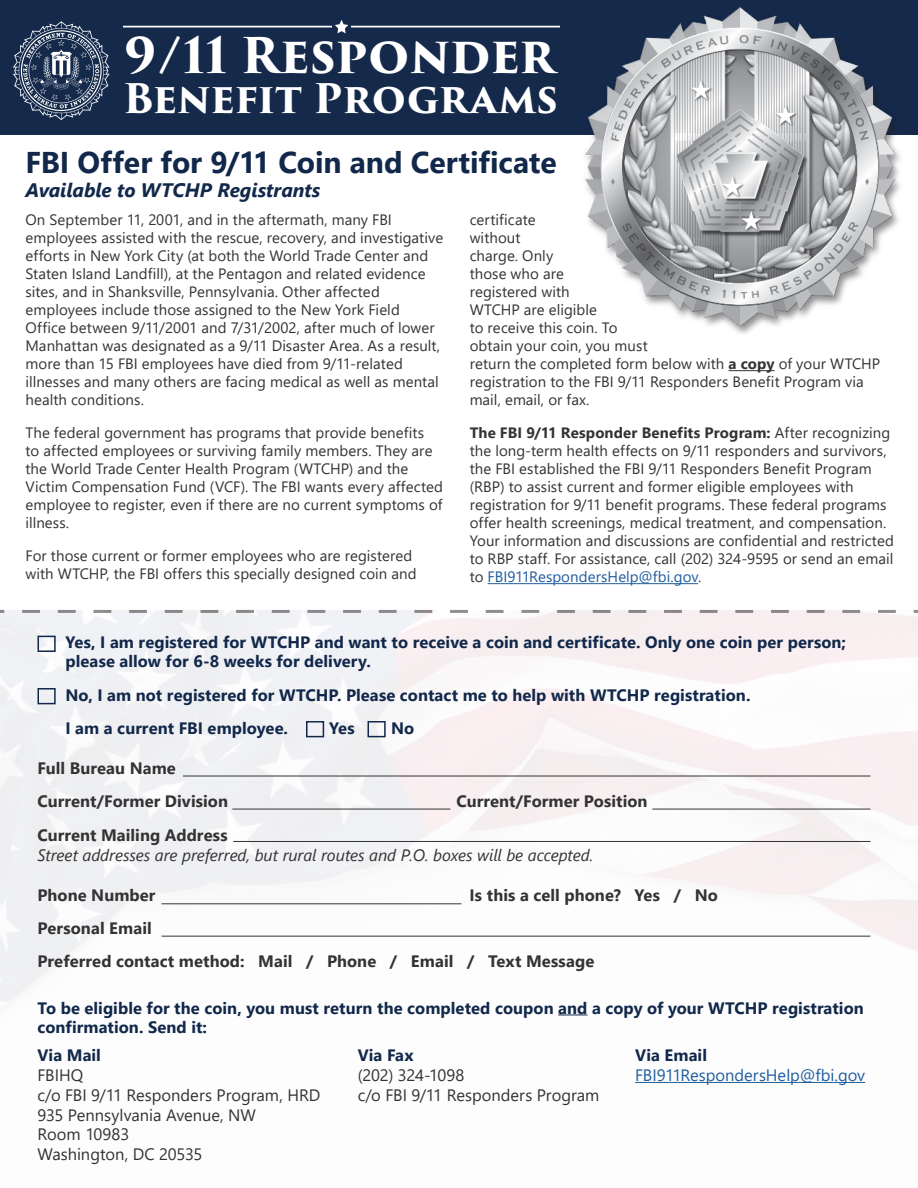
<style>
.page{position:relative;width:918px;height:1188px;background:#fff}
.page>*{position:absolute;margin:0;border:0;box-sizing:border-box;transform-origin:0 0}
.t1{font:700 48px "Trajan Pro 3";color:#fff}
.t2{font:700 39.75px "Trajan Pro 3";letter-spacing:-.005em;color:#fff}
.t3{font:700 30px "Segoe UI";letter-spacing:-.005em;color:#12284b}
.t4{font:italic 700 19.5px "Segoe UI";letter-spacing:-.005em;color:#12284b}
.t5{font:700 16.5px/19.8px "Segoe UI";letter-spacing:.005em;color:#12284b}
.t6{font:700 16.5px/33.3px "Segoe UI";letter-spacing:.005em;color:#333}
.t7{font:16.5px/19.8px "Segoe UI";color:#333}
.t8{font:italic 16.5px "Segoe UI";letter-spacing:-.005em;color:#333}
.t9{font:16.5px "Segoe UI";color:#1f5d9e}
.t10{font:15px/18px "Segoe UI";letter-spacing:.005em;color:#333}
.s1{font-weight:700}
.s2{color:#1f5d9e}
</style>
<div class="page">
<svg style="left:0;top:610px;width:918px;height:3px"></svg>
<div style="left:0;top:0;width:918px;height:135px;background:#15294b"></div>
<hr style="left:728px;top:370px;width:47px;height:1px;background:#333">
<hr style="left:488px;top:583px;width:210px;height:1px;background:#1f5d9e">
<div style="left:38px;top:636px;width:18px;height:16px;border:2px solid #12284b"></div>
<div style="left:306px;top:721px;width:18px;height:16px;border:2px solid #12284b"></div>
<hr style="left:635px;top:1082px;width:230px;height:1px;background:#1f5d9e">
<svg style="left:558px;top:1014px;width:29px;height:1px"></svg>
<img style="left:584px;top:7px;width:316px;height:327px">
<hr style="left:183px;top:776px;width:687px;height:1px;background:#333">
<hr style="left:233px;top:841px;width:637px;height:1px;background:#333">
<hr style="left:162px;top:903px;width:299px;height:1px;background:#333">
<hr style="left:162px;top:936px;width:708px;height:1px;background:#333">
<hr style="left:351px;top:26px;width:208px;height:1px;background:#fff">
<hr style="left:124px;top:26px;width:208px;height:1px;background:#fff">
<svg style="left:335px;top:20px;width:13px;height:13px"></svg>
<svg style="left:13px;top:21px;width:97px;height:99px"></svg>
<div style="left:38px;top:688px;width:18px;height:16px;border:2px solid #12284b"></div>
<hr style="left:652px;top:809px;width:218px;height:1px;background:#333">
<hr style="left:232px;top:809px;width:218px;height:1px;background:#333">
<div style="left:368px;top:721px;width:18px;height:16px;border:2px solid #12284b"></div>
<h1 class="t1" style="left:124px;top:28px;width:433px">9/11 Responder</h1>
<h2 class="t2" style="left:123px;top:76px;width:436px">Benefit Programs</h2>
<h3 class="t3" style="left:26px;top:151px;width:533px">FBI Offer for 9/11 Coin and Certificate</h3>
<h3 class="t4" style="left:25px;top:182px;width:296px">Available to WTCHP Registrants</h3>
<p class="t10" style="left:26px;top:212px;width:419px">On September 11, 2001, and in the aftermath, many FBI employees assisted with the rescue, recovery, and investigative efforts in New York City (at both the World Trade Center and Staten Island Landfill), at the Pentagon and related evidence sites, and in Shanksville, Pennsylvania. Other affected employees include those assigned to the New York Field Office between 9/11/2001 and 7/31/2002, after much of lower Manhattan was designated as a 9/11 Disaster Area. As a result, more than 15 FBI employees have died from 9/11-related illnesses and many others are facing medical as well as mental health conditions.</p>
<p class="t10" style="left:26px;top:425px;width:419px">The federal government has programs that provide benefits<br>to affected employees or surviving family members. They are the World Trade Center Health Program (WTCHP) and the Victim Compensation Fund (VCF). The FBI wants every affected employee to register, even if there are no current symptoms of illness.</p>
<p class="t10" style="left:26px;top:548px;width:393px">For those current or former employees who are registered with WTCHP, the FBI offers this specially designed coin and</p>
<p class="t10" style="left:470px;top:212px;width:412px">certificate<br>without<br>charge. Only<br>those who are<br>registered with<br>WTCHP are eligible<br>to receive this coin. To<br>obtain your coin, you must<br>return the completed form below with <span class="s1">a copy</span> of your WTCHP registration to the FBI 9/11 Responders Benefit Program via mail, email, or fax.</p>
<p class="t10" style="left:470px;top:425px;width:426px"><span class="s1">The FBI 9/11 Responder Benefits Program:</span> After recognizing the long-term health effects on 9/11 responders and survivors, the FBI established the FBI 9/11 Responders Benefit Program (RBP) to assist current and former eligible employees with registration for 9/11 benefit programs. These federal programs offer health screenings, medical treatment, and compensation.<br>Your information and discussions are confidential and restricted to RBP staff. For assistance, call (202) 324-9595 or send an email to <span class="s2">FBI911RespondersHelp@fbi.gov</span>.</p>
<p class="t5" style="left:65px;top:633px;width:782px">Yes, I am registered for WTCHP and want to receive a coin and certificate. Only one coin per person; please allow for 6-8 weeks for delivery.</p>
<p class="t5" style="left:65px;top:680px;width:687px;line-height:33.3px">No, I am not registered for WTCHP. Please contact me to help with WTCHP registration.<br>I am a current FBI employee.</p>
<p class="t5" style="left:329px;top:720px;width:27px">Yes</p>
<p class="t5" style="left:391px;top:720px;width:25px">No</p>
<p class="t6" style="left:38px;top:753px;width:192px">Full Bureau Name<br>Current/Former Division</p>
<p class="t6" style="left:456px;top:787px;width:193px">Current/Former Position</p>
<p class="t6" style="left:38px;top:820px;width:192px">Current Mailing Address</p>
<p class="t8" style="left:38px;top:848px;width:557px">Street addresses are preferred, but rural routes and P.O. boxes will be accepted.</p>
<p class="t6" style="left:38px;top:880px;width:120px">Phone Number</p>
<p class="t6" style="left:470px;top:880px;width:250px">Is this a cell phone? Yes / No</p>
<p class="t6" style="left:38px;top:913px;width:558px">Personal Email<br>Preferred contact method: Mail / Phone / Email / Text Message</p>
<p class="t5" style="left:38px;top:999px;width:828px">To be eligible for the coin, you must return the completed coupon and a copy of your WTCHP registration confirmation. Send it:</p>
<p class="t5" style="left:38px;top:1047px;width:65px">Via Mail</p>
<p class="t7" style="left:38px;top:1067px;width:285px">FBIHQ<br>c/o FBI 9/11 Responders Program, HRD<br>935 Pennsylvania Avenue, NW<br>Room 10983<br>Washington, DC 20535</p>
<p class="t5" style="left:358px;top:1047px;width:57px">Via Fax</p>
<p class="t7" style="left:358px;top:1067px;width:243px">(202) 324-1098<br>c/o FBI 9/11 Responders Program</p>
<p class="t5" style="left:635px;top:1047px;width:73px">Via Email</p>
<p class="t9" style="left:635px;top:1069px;width:232px">FBI911RespondersHelp@fbi.gov</p>
</div>
